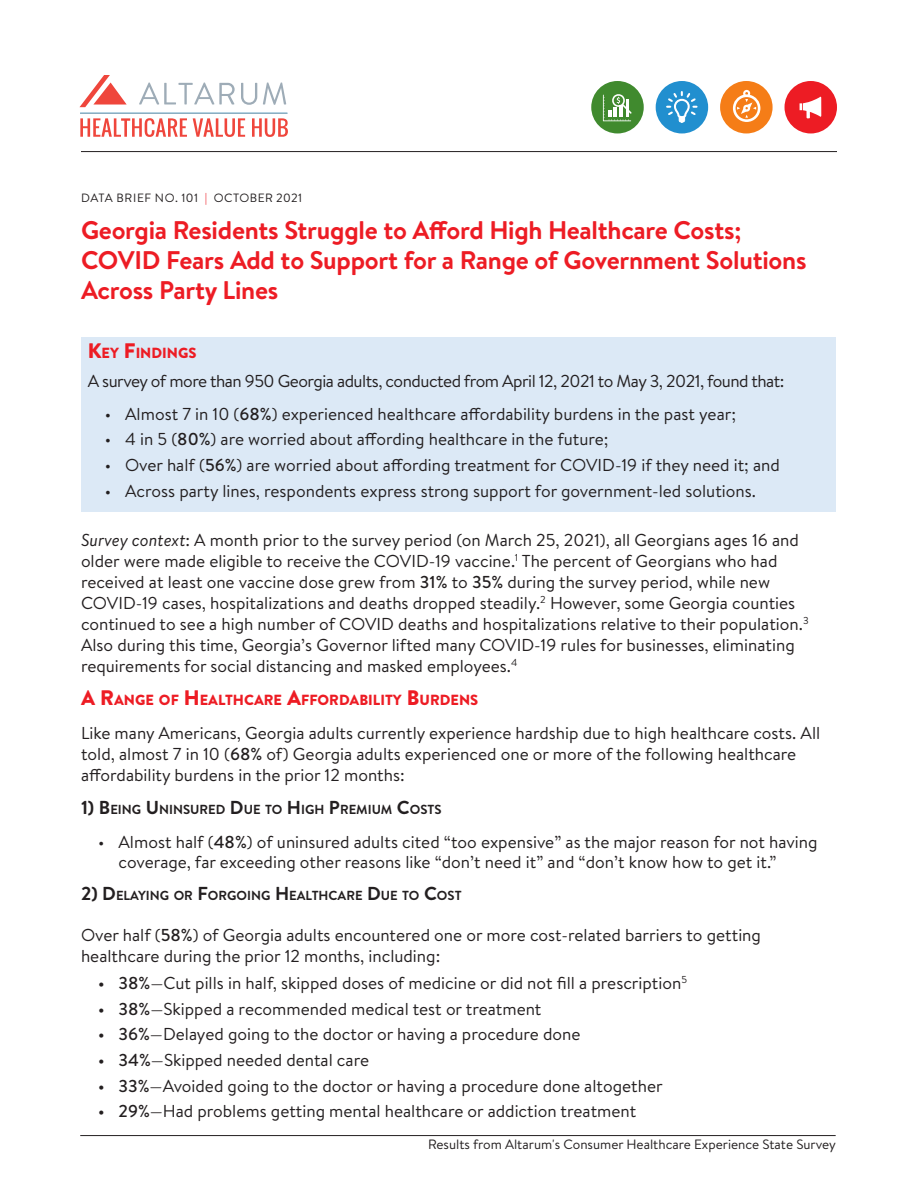
<style>
.page{position:relative;width:918px;height:1188px;background:#fff}
.page>*{position:absolute;margin:0;border:0;box-sizing:border-box;transform-origin:0 0}
.t1{font:700 25.5px/30px "Brandon Text";letter-spacing:-.01em;color:#ed1c24}
.Body_First_Graph{font:17.25px/21px "Brandon Text";color:#231f20}
.Body_First_Graph-2{font:17.25px "Brandon Text";letter-spacing:-.03em;color:#231f20}
.Sub_Head{font:900 14.7px "Brandon Text";color:#ed1c24}
.t2{font:13.5px "Brandon Text";color:#231f20}
.Sub_Sub_Head{font:700 13.2px "Brandon Text";color:#231f20}
.t3{font:12px "Brandon Text";letter-spacing:.04em;color:#231f20}
.s1{color:#ed1c24}
.s2{font-size:21px}
.s3{font-weight:500}
.s4{font-style:italic}
.s5{font-size:18.75px}
</style>
<div class="page">
<div style="left:81px;top:337px;width:755px;height:174px;background:#dce9f6"></div>
<hr style="left:80px;top:1135px;width:756px;height:1px;background:#231f20">
<div style="left:720px;top:81px;width:53px;height:52px;background:#f57d17;border-radius:50%"></div>
<svg style="left:733px;top:90px;width:27px;height:32px"></svg>
<div style="left:656px;top:81px;width:52px;height:53px;background:#218fcf;border-radius:50%"></div>
<svg style="left:666px;top:91px;width:32px;height:32px"></svg>
<div style="left:785px;top:81px;width:52px;height:52px;background:#ed1c24;border-radius:50%"></div>
<svg style="left:800px;top:97px;width:21px;height:21px"></svg>
<div style="left:591px;top:81px;width:53px;height:52px;background:#408a2e;border-radius:50%"></div>
<svg style="left:603px;top:94px;width:29px;height:27px"></svg>
<hr style="left:81px;top:151px;width:756px;height:1px;background:#231f20">
<svg style="left:139px;top:83px;width:96px;height:21px"></svg>
<svg style="left:241px;top:83px;width:16px;height:22px"></svg>
<svg style="left:263px;top:83px;width:23px;height:22px"></svg>
<svg style="left:80px;top:75px;width:47px;height:32px"></svg>
<svg style="left:80px;top:118px;width:107px;height:19px"></svg>
<svg style="left:193px;top:118px;width:52px;height:19px"></svg>
<svg style="left:252px;top:118px;width:36px;height:19px"></svg>
<hr style="left:80px;top:113px;width:207px;height:1px;background:#9eacb7">
<p class="t3" style="left:81px;top:190px;width:223px">DATA BRIEF NO. 101 <span class="s1">|</span> OCTOBER 2021</p>
<p class="t1" style="left:81px;top:214px;width:727px">Georgia Residents Struggle to Afford High Healthcare Costs;<br>COVID Fears Add to Support for a Range of Government Solutions<br>Across Party Lines</p>
<p class="Sub_Head" style="left:88px;top:343px;width:110px"><span class="s2">K</span>EY <span class="s2">F</span>INDINGS</p>
<p class="Body_First_Graph-2" style="left:88px;top:369px;width:698px">A survey of more than 950 Georgia adults, conducted from April 12, 2021 to May 3, 2021, found that:</p>
<p class="Body_First_Graph" style="left:105px;top:402px;width:633px">• Almost 7 in 10 (<span class="s3">68%</span>) experienced healthcare affordability burdens in the past year;</p>
<p class="Body_First_Graph" style="left:105px;top:428px;width:505px">• 4 in 5 (<span class="s3">80%</span>) are worried about affording healthcare in the future;</p>
<p class="Body_First_Graph" style="left:105px;top:454px;width:677px">• Over half (<span class="s3">56%</span>) are worried about affording treatment for COVID-19 if they need it; and</p>
<p class="Body_First_Graph" style="left:105px;top:479px;width:653px">• Across party lines, respondents express strong support for government-led solutions.</p>
<p class="Body_First_Graph" style="left:81px;top:529px;width:729px"><span class="s4">Survey context</span>: A month prior to the survey period (on March 25, 2021), all Georgians ages 16 and older were made eligible to receive the COVID-19 vaccine.<sup>1</sup> The percent of Georgians who had received at least one vaccine dose grew from <span class="s3">31%</span> to <span class="s3">35%</span> during the survey period, while new COVID-19 cases, hospitalizations and deaths dropped steadily.<sup>2</sup> However, some Georgia counties continued to see a high number of COVID deaths and hospitalizations relative to their population.<sup>3<br></sup>Also during this time, Georgia’s Governor lifted many COVID-19 rules for businesses, eliminating requirements for social distancing and masked employees.<sup>4</sup></p>
<p class="Sub_Head" style="left:81px;top:689px;width:399px"><span class="s2">A R</span>ANGE OF <span class="s2">H</span>EALTHCARE <span class="s2">A</span>FFORDABILITY <span class="s2">B</span>URDENS</p>
<p class="Body_First_Graph" style="left:81px;top:722px;width:741px">Like many Americans, Georgia adults currently experience hardship due to high healthcare costs. All told, almost 7 in 10 (<span class="s3">68%</span> of) Georgia adults experienced one or more of the following healthcare affordability burdens in the prior 12 months:</p>
<p class="Sub_Sub_Head" style="left:81px;top:800px;width:362px"><span class="s5">1) B</span>EING <span class="s5">U</span>NINSU RED <span class="s5">D</span>U E TO <span class="s5">H</span>IGH <span class="s5">P</span>REMIUM <span class="s5">C</span>OSTS</p>
<p class="Body_First_Graph" style="left:118px;top:831px;width:701px;line-height:20.2px;text-indent:-20px">• Almost half (<span class="s3">48%</span>) of uninsured adults cited “too expensive” as the major reason for not having coverage, far exceeding other reasons like “don’t need it” and “don’t know how to get it.”</p>
<p class="Sub_Sub_Head" style="left:81px;top:887px;width:382px"><span class="s5">2) D</span> ELAYING OR <span class="s5">F</span>ORGOING <span class="s5">H</span>EALTHCARE <span class="s5">D</span>U E TO <span class="s5">C</span>OST</p>
<p class="Body_First_Graph" style="left:81px;top:924px;width:682px">Over half (<span class="s3">58%</span>) of Georgia adults encountered one or more cost-related barriers to getting healthcare during the prior 12 months, including:</p>
<p class="Body_First_Graph" style="left:98px;top:972px;width:590px"><span class="s3">• 38%</span>—Cut pills in half, skipped doses of medicine or did not fill a prescription<sup>5</sup></p>
<p class="Body_First_Graph" style="left:98px;top:998px;width:445px"><span class="s3">• 38%</span>—Skipped a recommended medical test or treatment</p>
<p class="Body_First_Graph" style="left:98px;top:1023px;width:484px"><span class="s3">• 36%</span>—Delayed going to the doctor or having a procedure done</p>
<p class="Body_First_Graph" style="left:98px;top:1049px;width:272px"><span class="s3">• 34%</span>—Skipped needed dental care</p>
<p class="Body_First_Graph" style="left:98px;top:1075px;width:566px"><span class="s3">• 33%</span>—Avoided going to the doctor or having a procedure done altogether</p>
<p class="Body_First_Graph" style="left:98px;top:1100px;width:540px"><span class="s3">• 29%</span>—Had problems getting mental healthcare or addiction treatment</p>
<p class="t2" style="left:428px;top:1136px;width:409px">Results from Altarum's Consumer Healthcare Experience State Survey</p>
</div>
